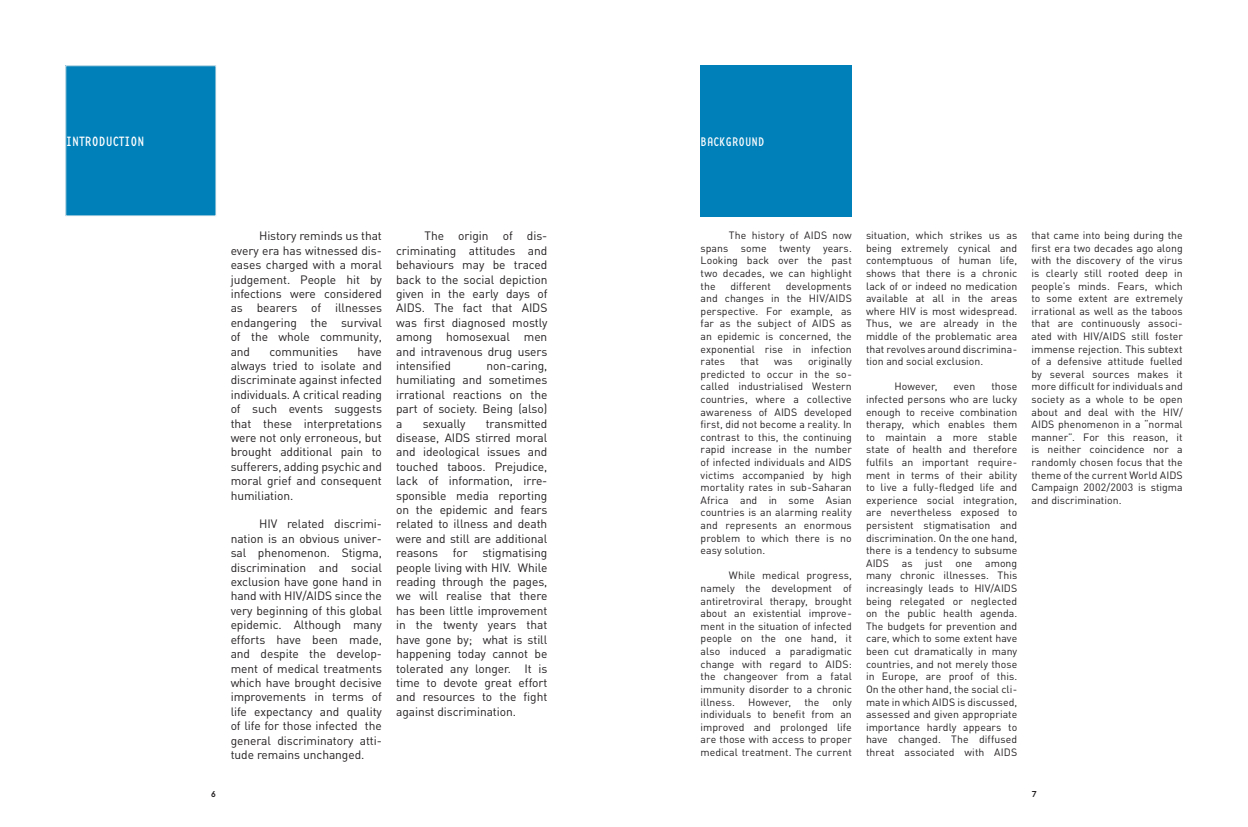
<style>
.page{position:relative;width:1248px;height:827px;background:#fff}
.page>*{position:absolute;margin:0;border:0;box-sizing:border-box;transform-origin:0 0}
.t1{font:14px "Base Twelve Sans Smallcaps";color:#fff}
.t2{font:13px "Base Twelve Sans Smallcaps";color:#fff}
.t3{font:12px/14.4px "DIN";letter-spacing:-.005em;color:#231f20;text-align:justify}
.t4{font:12px "Base Twelve Sans Smallcaps";color:#231f20}
.t5{font:10.5px/12.6px "DIN";letter-spacing:.005em;color:#231f20;text-align:justify}
</style>
<div class="page">
<div style="left:700px;top:65px;width:151px;height:151px;background:#0080b9"></div>
<div style="left:66px;top:66px;width:150px;height:150px;background:#0080b9"></div>
<div style="left:65px;top:65px;width:151px;height:151px;border:1px solid #f2f3f4"></div>
<h1 class="t1" style="left:66px;top:133px;width:80px">INTRODUCTION</h1>
<p class="t3" style="left:231px;top:229px;width:153px;text-indent:28px">History reminds us that every era has witnessed dis&shy;eases charged with a moral judgement. People hit by infections were considered as bearers of illnesses endangering the survival of the whole community, and</p>
<p class="t3" style="left:269px;top:344px;width:70px">communities</p>
<p class="t3" style="left:231px;top:344px;width:153px;text-indent:127px">have always tried to isolate and discriminate against infected individuals. A critical reading of such events suggests that these interpretations were not only erroneous, but brought additional pain to sufferers, adding psychic and moral grief and consequent humiliation.</p>
<p class="t3" style="left:231px;top:517px;width:153px;text-indent:28px">HIV related discrimi&shy;nation is an obvious univer&shy;sal phenomenon. Stigma, discrimination and social exclusion have gone hand in hand with HIV/AIDS since the very beginning of this global epidemic. Although many efforts have been made, and despite the develop&shy;ment of medical treatments which have brought decisive improvements in terms of life expectancy and quality of life for those infected the general discriminatory atti&shy;tude remains unchanged.</p>
<p class="t3" style="left:396px;top:229px;width:153px;text-indent:28px">The origin of dis&shy;criminating attitudes and behaviours may be traced back to the social depiction given in the early days of AIDS. The fact that AIDS was first diagnosed mostly among homosexual men and intravenous drug users intensified</p>
<p class="t3" style="left:396px;top:358px;width:153px;text-indent:90px">non-caring, humiliating and sometimes irrational reactions on the part of society. Being (also) a</p>
<p class="t3" style="left:396px;top:416px;width:153px;text-indent:90px">transmitted disease, AIDS stirred moral and ideological issues and touched taboos. Prejudice, lack of information, irre&shy;sponsible media reporting on the epidemic and fears related to illness and death were and still are additional reasons for stigmatising people living with HIV. While reading through the pages, we will realise that there has been little improvement in the twenty years that have gone by; what is still happening today cannot be tolerated any longer. It is time to devote great effort and resources to the fight against discrimination.</p>
<p class="t3" style="left:422px;top:416px;width:44px">sexually</p>
<p class="t2" style="left:700px;top:133px;width:65px">BACKGROUND</p>
<p class="t5" style="left:700px;top:229px;width:153px;text-indent:28px">The history of AIDS now spans some twenty years.<br>Looking back over the past two decades, we can highlight the</p>
<p class="t5" style="left:730px;top:279px;width:42px">different</p>
<p class="t5" style="left:700px;top:279px;width:153px;text-indent:85px">developments and changes in the HIV/AIDS perspective. For example, as far as the subject of AIDS as an epidemic is concerned, the exponential rise in infection rates</p>
<p class="t5" style="left:700px;top:355px;width:153px;text-indent:107px">originally predicted to occur in the so&shy;called industrialised Western countries, where a collective awareness of AIDS developed first, did not become a reality. In contrast to this, the continuing rapid increase in the number of infected individuals and AIDS victims accompanied by high mortality rates in sub-Saharan Africa and in some Asian countries is an alarming reality and represents an enormous problem to which there is no easy solution.</p>
<p class="t5" style="left:700px;top:569px;width:153px;text-indent:28px">While medical progress, namely the development of antiretroviral therapy, brought about an existential improve&shy;ment in the situation of infected people on the one hand, it also induced a paradigmatic change with regard to AIDS: the changeover from a fatal immunity disorder to a chronic illness.</p>
<p class="t5" style="left:740px;top:355px;width:20px">that</p>
<p class="t5" style="left:774px;top:355px;width:20px">was</p>
<p class="t5" style="left:700px;top:695px;width:153px;text-indent:132px">only individuals to benefit from an improved and prolonged life are those with access to proper medical treatment. The current</p>
<p class="t5" style="left:748px;top:695px;width:45px">However,</p>
<p class="t5" style="left:804px;top:695px;width:16px">the</p>
<p class="t5" style="left:866px;top:229px;width:153px">situation, which strikes us as being extremely cynical and contemptuous of human life, shows that there is a chronic lack of or indeed no medication available at all in the areas where HIV is most widespread.<br>Thus, we are already in the middle of the problematic area that revolves around discrimina&shy;tion and social exclusion.</p>
<p class="t5" style="left:894px;top:380px;width:45px">However,</p>
<p class="t5" style="left:953px;top:380px;width:23px">even</p>
<p class="t5" style="left:866px;top:380px;width:153px;text-indent:125px">those infected persons who are lucky enough to receive combination therapy, which enables them to maintain a more stable state of health and therefore fulfils an important require&shy;ment in terms of their ability to live a fully-fledged life and experience social integration, are nevertheless exposed to persistent stigmatisation and discrimination. On the one hand, there is a tendency to subsume AIDS as just one among many chronic illnesses. This increasingly leads to HIV/AIDS being relegated or neglected on the public health agenda.<br>The budgets for prevention and care, which to some extent have been cut dramatically in many countries, and not merely those in Europe, are proof of this.<br>On the other hand, the social cli&shy;mate in which AIDS is discussed, assessed and given appropriate importance hardly appears to have changed. The diffused threat associated with AIDS</p>
<p class="t5" style="left:1031px;top:229px;width:153px">that came into being during the first era two decades ago along with the discovery of the virus is clearly still rooted deep in people’s minds. Fears, which to some extent are extremely irrational as well as the taboos that are continuously associ&shy;ated with HIV/AIDS still foster immense rejection. This subtext of a defensive attitude fuelled by several sources makes it more difficult for individuals and society as a whole to be open about and deal with the HIV/ AIDS phenomenon in a “normal manner”. For this reason, it is neither coincidence nor a randomly chosen focus that the theme of the current World AIDS Campaign 2002/2003 is stigma and discrimination.</p>
<p class="t4" style="left:210px;top:785px;width:7px">6</p>
<p class="t4" style="left:1031px;top:785px;width:7px">7</p>
</div>
